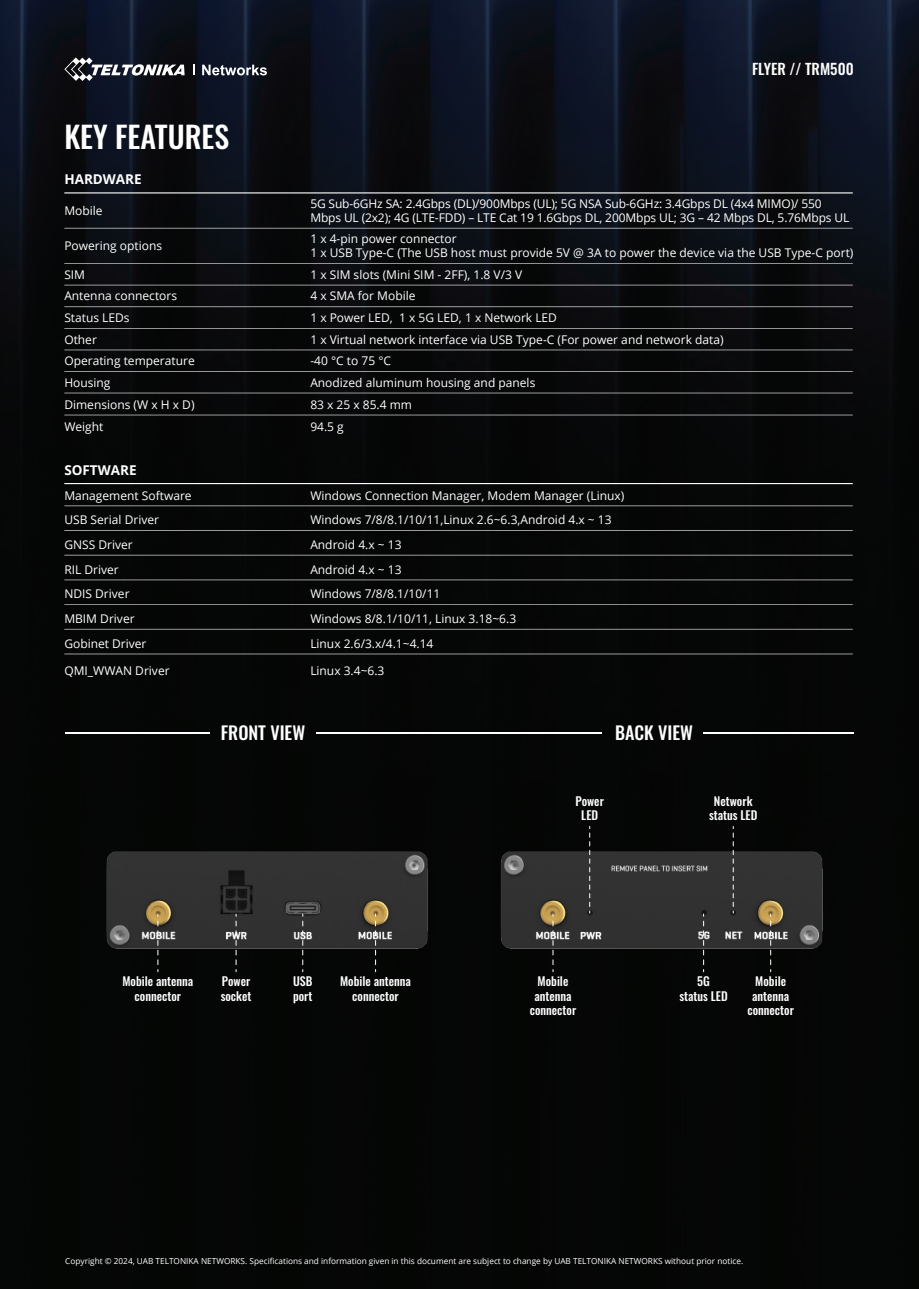
<style>
.page{position:relative;width:919px;height:1289px;background:#fff}
.page>*{position:absolute;margin:0;border:0;box-sizing:border-box;transform-origin:0 0}
.t1{font:500 30px "Oswald";color:#fff}
.t2{font:500 18px "Oswald";color:#fff}
.t3{font:500 15px "Oswald";color:#fff}
.t4{font:700 13.5px "Open Sans";color:#fff}
.t5{font:12px/14.4px "Open Sans";color:#fff}
.t6{font:500 12px/14.4px "Oswald";color:#fff;text-align:center}
.t7{font:8.25px "Open Sans";color:#fff}
</style>
<div class="page">
<img style="left:0;top:0;width:918px;height:1288px">
<svg style="left:64px;top:57px;width:120px;height:24px"></svg>
<svg style="left:202px;top:65px;width:65px;height:10px"></svg>
<hr style="left:64px;top:192px;width:788px;height:1px;background:#fff">
<hr style="left:64px;top:483px;width:788px;height:1px;background:#fff">
<hr style="left:64px;top:228px;width:788px;height:1px;background:#fff">
<hr style="left:64px;top:263px;width:788px;height:1px;background:#fff">
<hr style="left:64px;top:285px;width:788px;height:1px;background:#fff">
<hr style="left:64px;top:306px;width:788px;height:1px;background:#fff">
<hr style="left:64px;top:328px;width:788px;height:1px;background:#fff">
<hr style="left:64px;top:349px;width:788px;height:1px;background:#fff">
<hr style="left:64px;top:371px;width:788px;height:1px;background:#fff">
<hr style="left:64px;top:505px;width:788px;height:1px;background:#fff">
<hr style="left:64px;top:392px;width:788px;height:1px;background:#fff">
<hr style="left:64px;top:414px;width:788px;height:1px;background:#fff">
<img style="left:0;top:507px;width:290px;height:727px">
<img style="left:290px;top:507px;width:628px;height:727px">
<svg style="left:157px;top:914px;width:1px;height:57px"></svg>
<svg style="left:236px;top:914px;width:1px;height:57px"></svg>
<svg style="left:302px;top:914px;width:1px;height:57px"></svg>
<svg style="left:375px;top:914px;width:1px;height:57px"></svg>
<svg style="left:552px;top:914px;width:1px;height:57px"></svg>
<svg style="left:770px;top:914px;width:1px;height:57px"></svg>
<svg style="left:703px;top:914px;width:1px;height:57px"></svg>
<svg style="left:732px;top:826px;width:1px;height:87px"></svg>
<svg style="left:589px;top:826px;width:1px;height:87px"></svg>
<h1 class="t1" style="left:64px;top:121px;width:166px">KEY FEATURES</h1>
<p class="t4" style="left:64px;top:170px;width:79px">HARDWARE</p>
<p class="t3" style="left:752px;top:61px;width:103px">FLYER // TRM500</p>
<p class="t5" style="left:64px;top:203px;width:40px">Mobile</p>
<p class="t5" style="left:310px;top:196px;width:540px">5G Sub-6GHz SA: 2.4Gbps (DL)/900Mbps (UL); 5G NSA Sub-6GHz: 3.4Gbps DL (4x4 MIMO)/ 550<br>Mbps UL (2x2); 4G (LTE-FDD) – LTE Cat 19 1.6Gbps DL, 200Mbps UL; 3G – 42 Mbps DL, 5.76Mbps UL</p>
<p class="t5" style="left:64px;top:238px;width:99px">Powering options</p>
<p class="t5" style="left:310px;top:231px;width:544px">1 x 4-pin power connector<br>1 x USB Type-C (The USB host must provide 5V @ 3A to power the device via the USB Type-C port)</p>
<p class="t5" style="left:64px;top:267px;width:22px">SIM</p>
<p class="t5" style="left:310px;top:267px;width:213px">1 x SIM slots (Mini SIM - 2FF), 1.8 V/3 V</p>
<p class="t5" style="left:64px;top:288px;width:114px">Antenna connectors</p>
<p class="t5" style="left:310px;top:288px;width:107px">4 x SMA for Mobile</p>
<p class="t5" style="left:64px;top:310px;width:67px">Status LEDs</p>
<p class="t5" style="left:310px;top:310px;width:248px">1 x Power LED, 1 x 5G LED, 1 x Network LED</p>
<p class="t5" style="left:64px;top:332px;width:34px">Other</p>
<p class="t5" style="left:310px;top:332px;width:415px">1 x Virtual network interface via USB Type-C (For power and network data)</p>
<p class="t5" style="left:64px;top:353px;width:132px">Operating temperature</p>
<p class="t5" style="left:310px;top:353px;width:82px">-40 °C to 75 °C</p>
<p class="t5" style="left:64px;top:375px;width:48px">Housing</p>
<p class="t5" style="left:310px;top:375px;width:226px">Anodized aluminum housing and panels</p>
<p class="t5" style="left:64px;top:397px;width:132px">Dimensions (W x H x D)</p>
<p class="t5" style="left:310px;top:397px;width:103px">83 x 25 x 85.4 mm</p>
<p class="t5" style="left:64px;top:419px;width:41px">Weight</p>
<p class="t5" style="left:310px;top:419px;width:35px">94.5 g</p>
<p class="t4" style="left:64px;top:461px;width:74px">SOFTWARE</p>
<p class="t5" style="left:64px;top:488px;width:129px">Management Software</p>
<p class="t5" style="left:310px;top:488px;width:315px">Windows Connection Manager, Modem Manager (Linux)</p>
<p class="t5" style="left:64px;top:512px;width:96px">USB Serial Driver</p>
<p class="t5" style="left:310px;top:512px;width:303px">Windows 7/8/8.1/10/11,Linux 2.6~6.3,Android 4.x ~ 13</p>
<p class="t5" style="left:64px;top:537px;width:70px">GNSS Driver</p>
<p class="t5" style="left:310px;top:537px;width:93px">Android 4.x ~ 13</p>
<p class="t5" style="left:64px;top:562px;width:56px">RIL Driver</p>
<p class="t5" style="left:310px;top:562px;width:93px">Android 4.x ~ 13</p>
<p class="t5" style="left:64px;top:586px;width:67px">NDIS Driver</p>
<p class="t5" style="left:310px;top:586px;width:132px">Windows 7/8/8.1/10/11</p>
<p class="t5" style="left:64px;top:611px;width:72px">MBIM Driver</p>
<p class="t5" style="left:310px;top:611px;width:207px">Windows 8/8.1/10/11, Linux 3.18~6.3</p>
<p class="t5" style="left:64px;top:636px;width:84px">Gobinet Driver</p>
<p class="t5" style="left:310px;top:636px;width:125px">Linux 2.6/3.x/4.1~4.14</p>
<p class="t5" style="left:64px;top:662px;width:107px">QMI_WWAN Driver</p>
<p class="t5" style="left:310px;top:662px;width:76px">Linux 3.4~6.3</p>
<h2 class="t2" style="left:221px;top:723px;width:86px">FRONT VIEW</h2>
<h2 class="t2" style="left:615px;top:723px;width:79px">BACK VIEW</h2>
<p class="t6" style="left:575px;top:794px;width:30px">Power<br>LED</p>
<p class="t6" style="left:709px;top:794px;width:50px">Network status LED</p>
<p class="t6" style="left:122px;top:974px;width:72px">Mobile antenna connector</p>
<p class="t6" style="left:221px;top:974px;width:32px;text-align:left">Power socket</p>
<p class="t6" style="left:293px;top:974px;width:21px;text-align:left">USB port</p>
<p class="t6" style="left:340px;top:974px;width:72px">Mobile antenna connector</p>
<p class="t6" style="left:529px;top:974px;width:48px">Mobile antenna connector</p>
<p class="t6" style="left:679px;top:974px;width:50px">5G<br>status LED</p>
<p class="t6" style="left:747px;top:974px;width:48px">Mobile antenna connector</p>
<p class="t7" style="left:65px;top:1255px;width:679px">Copyright © 2024, UAB TELTONIKA NETWORKS. Specifications and information given in this document are subject to change by UAB TELTONIKA NETWORKS without prior notice.</p>
</div>
